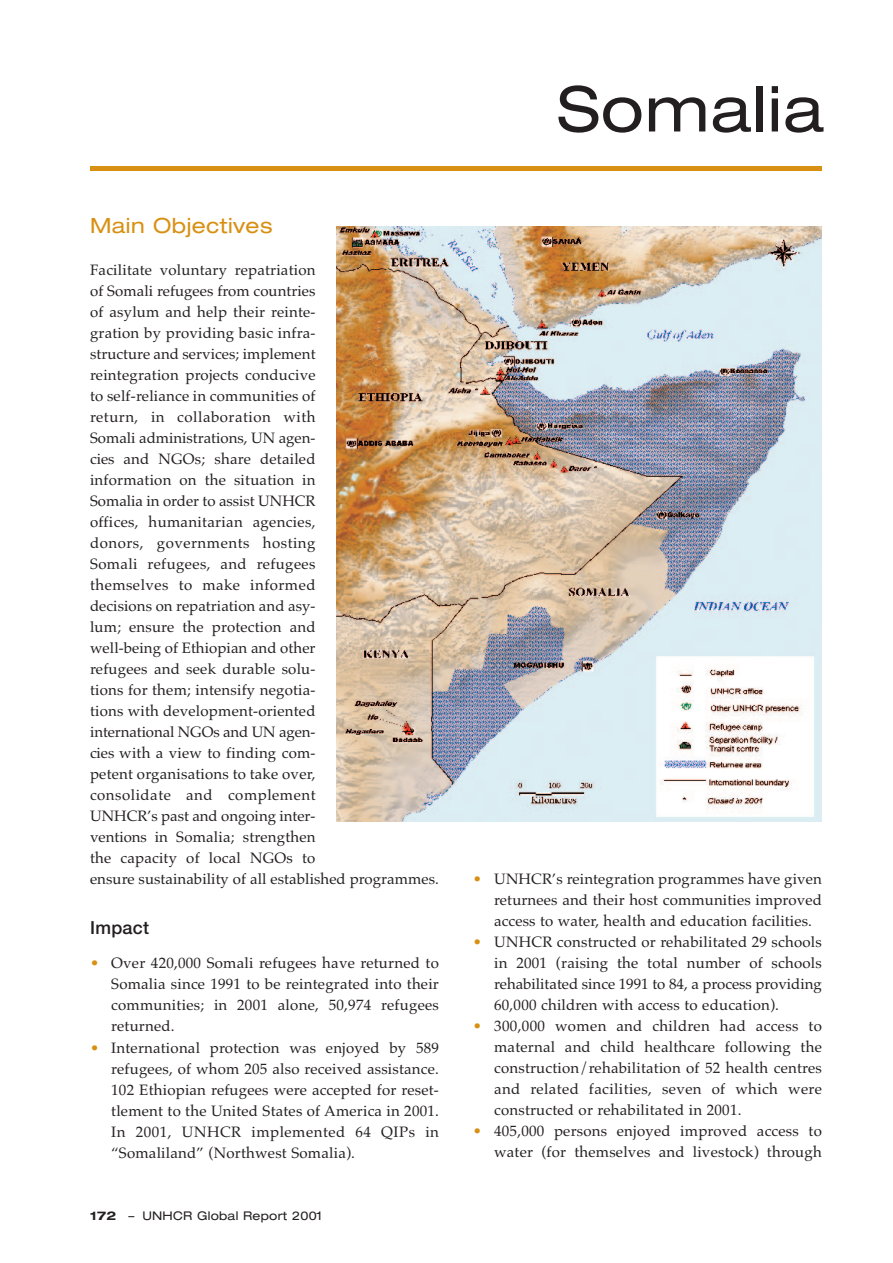
<style>
.page{position:relative;width:893px;height:1263px;background:#fff}
.page>*{position:absolute;margin:0;border:0;box-sizing:border-box;transform-origin:0 0}
.t1{font:expanded 63px "Helvetica Neue";letter-spacing:.02em;color:#231f20}
.t2{font:expanded 21px "Helvetica Neue";letter-spacing:.02em;color:#d89013}
.t3{font:500 18px "Helvetica Neue";letter-spacing:.015em;color:#231f20}
.t4{font:15px/21px "Palatino";letter-spacing:.015em;color:#231f20;text-align:justify}
.t5{font:expanded 12px "Helvetica Neue";letter-spacing:.02em;color:#231f20}
.s1{color:#d89013}
.s2{font-weight:700}
</style>
<div class="page">
<img style="left:90px;top:166px;width:732px;height:656px">
<h2 class="t2" style="left:90px;top:218px;width:184px">Main Objectives</h2>
<p class="t4" style="left:90px;top:262px;width:350px;text-align:left">Facilitate voluntary repatriation<br>of Somali refugees from countries<br>of asylum and help their reinte-<br>gration by providing basic infra-<br>structure and services; implement<br>reintegration projects conducive<br>to self-reliance in communities of<br>return, in collaboration with<br>Somali administrations, UN agen-<br>cies and NGOs; share detailed<br>information on the situation in<br>Somalia in order to assist UNHCR<br>offices, humanitarian agencies,<br>donors, governments hosting<br>Somali refugees, and refugees<br>themselves to make informed<br>decisions on repatriation and asy-<br>lum; ensure the protection and<br>well-being of Ethiopian and other<br>refugees and seek durable solu-<br>tions for them; intensify negotia-<br>tions with development-oriented<br>international NGOs and UN agen-<br>cies with a view to finding com-<br>petent organisations to take over,<br>consolidate and complement<br>UNHCR’s past and ongoing inter-<br>ventions in Somalia; strengthen<br>the capacity of local NGOs to<br>ensure sustainability of all established programmes.</p>
<p class="t3" style="left:90px;top:921px;width:61px">Impact</p>
<p class="t4" style="left:111px;top:955px;width:329px;text-indent:-21px"><span class="s1">•</span> Over 420,000 Somali refugees have returned to Somalia since 1991 to be reintegrated into their communities; in 2001 alone, 50,974 refugees returned.</p>
<p class="t4" style="left:111px;top:1039px;width:329px;text-indent:-21px"><span class="s1">•</span> International protection was enjoyed by 589 refugees, of whom 205 also received assistance.<br>102 Ethiopian refugees were accepted for reset&shy;tlement to the United States of America in 2001.<br>In 2001, UNHCR implemented 64 QIPs in “Somaliland” (Northwest Somalia).</p>
<p class="t5" style="left:90px;top:1212px;width:234px"><span class="s2">172</span> – UNHCR Global Report 2001</p>
<h1 class="t1" style="left:557px;top:86px;width:268px">Somalia</h1>
<p class="t4" style="left:494px;top:871px;width:329px;text-indent:-21px"><span class="s1">•</span> UNHCR’s reintegration programmes have given returnees and their host communities improved access to water, health and education facilities.</p>
<p class="t4" style="left:494px;top:934px;width:329px;text-indent:-21px"><span class="s1">•</span> UNHCR constructed or rehabilitated 29 schools in 2001 (raising the total number of schools rehabilitated since 1991 to 84, a process providing 60,000 children with access to education).</p>
<p class="t4" style="left:494px;top:1018px;width:329px;text-indent:-21px"><span class="s1">•</span> 300,000 women and children had access to maternal and child healthcare following the construction/rehabilitation of 52 health centres and related facilities, seven of which were constructed or rehabilitated in 2001.</p>
<p class="t4" style="left:473px;top:1123px;width:350px;text-align:right"><span class="s1">•</span> 405,000 persons enjoyed improved access to water (for themselves and livestock) through</p>
</div>
